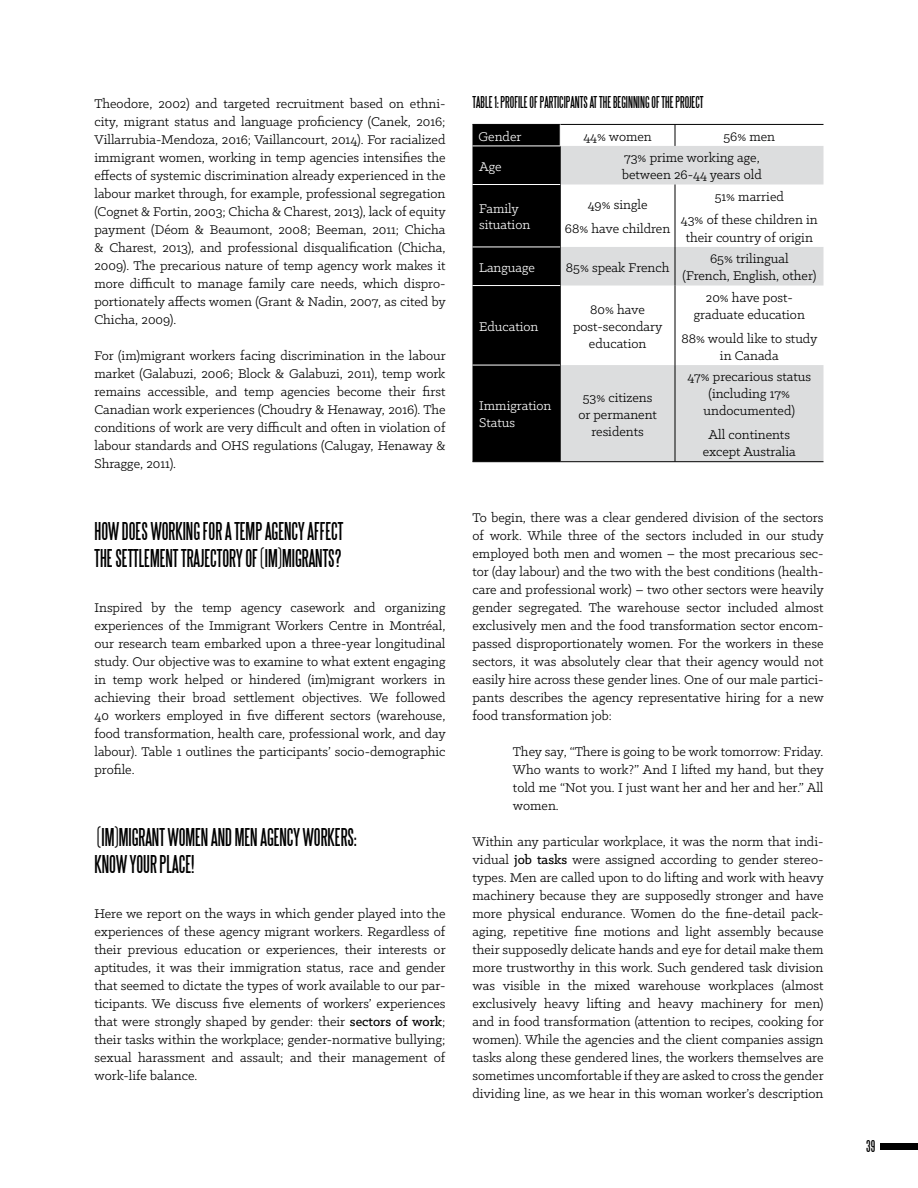
<style>
.page{position:relative;width:918px;height:1188px;background:#fff}
.page>*{position:absolute;margin:0;border:0;box-sizing:border-box;transform-origin:0 0}
.t1{font:22.5px/27px "Steelfish";color:#000}
.t2{font:15px "Steelfish";color:#000}
.t3{font:14.25px/18px "Klinic Slab";color:#000;text-align:center}
.t4{font:14.25px/16.5px "Klinic Slab";color:#fff}
.s1{font-weight:500}
</style>
<div class="page">
<div style="left:880px;top:1143px;width:38px;height:7px;background:#000"></div>
<svg style="left:561px;top:146px;width:263px;height:315px;fill:#dcddde"></svg>
<hr style="left:560px;top:124px;width:115px;height:1px;background:#000">
<hr style="left:675px;top:124px;width:149px;height:1px;background:#000">
<hr style="left:675px;top:185px;width:1px;height:62px;background:#000">
<hr style="left:675px;top:247px;width:1px;height:39px;background:#000">
<hr style="left:675px;top:286px;width:1px;height:79px;background:#000">
<hr style="left:675px;top:365px;width:1px;height:97px;background:#000">
<div style="left:472px;top:124px;width:89px;height:337px;background:#000"></div>
<hr style="left:472px;top:461px;width:88px;height:1px;background:#000">
<hr style="left:560px;top:461px;width:115px;height:1px;background:#000">
<hr style="left:675px;top:461px;width:149px;height:1px;background:#000">
<hr style="left:472px;top:146px;width:88px;height:1px;background:#fff">
<hr style="left:472px;top:184px;width:88px;height:1px;background:#fff">
<hr style="left:472px;top:247px;width:88px;height:1px;background:#fff">
<hr style="left:472px;top:285px;width:88px;height:1px;background:#fff">
<hr style="left:472px;top:365px;width:88px;height:1px;background:#fff">
<svg style="left:675px;top:125px;width:1px;height:21px"></svg>
<p class="t3" style="left:94px;top:94px;width:353px;text-align:justify">Theodore, 2002) and targeted recruitment based on ethni&shy;city, migrant status and language proficiency (Canek, 2016; Villarrubia-Mendoza, 2016; Vaillancourt, 2014). For racialized immigrant women, working in temp agencies intensifies the effects of systemic discrimination already experienced in the labour market through, for example, professional segregation (Cognet &amp; Fortin, 2003; Chicha &amp; Charest, 2013), lack of equity payment (Déom &amp; Beaumont, 2008; Beeman, 2011; Chicha &amp; Charest, 2013), and professional disqualification (Chicha, 2009). The precarious nature of temp agency work makes it more difficult to manage family care needs, which dispro&shy;portionately affects women (Grant &amp; Nadin, 2007, as cited by Chicha, 2009).</p>
<p class="t3" style="left:94px;top:346px;width:353px;text-align:justify">For (im)migrant workers facing discrimination in the labour market (Galabuzi, 2006; Block &amp; Galabuzi, 2011), temp work remains accessible, and temp agencies become their first Canadian work experiences (Choudry &amp; Henaway, 2016). The conditions of work are very difficult and often in violation of labour standards and OHS regulations (Calugay, Henaway &amp; Shragge, 2011).</p>
<h1 class="t1" style="left:94px;top:518px;width:250px">HOW DOES WORKING FOR A TEMP AGENCY AFFECT<br>THE SETTLEMENT TRAJECTORY OF (IM)MIGRANTS?</h1>
<p class="t3" style="left:94px;top:598px;width:353px;text-align:justify">Inspired by the temp agency casework and organizing experiences of the Immigrant Workers Centre in Montréal, our research team embarked upon a three-year longitudinal study. Our objective was to examine to what extent engaging in temp work helped or hindered (im)migrant workers in achieving their broad settlement objectives. We followed 40 workers employed in five different sectors (warehouse, food transformation, health care, professional work, and day labour). Table 1 outlines the participants’ socio-demographic profile.</p>
<h1 class="t1" style="left:94px;top:824px;width:264px">(IM)MIGRANT WOMEN AND MEN AGENCY WORKERS:<br>KNOW YOUR PLACE!</h1>
<p class="t3" style="left:94px;top:904px;width:353px;text-align:justify">Here we report on the ways in which gender played into the experiences of these agency migrant workers. Regardless of their previous education or experiences, their interests or aptitudes, it was their immigration status, race and gender that seemed to dictate the types of work available to our par&shy;ticipants. We discuss five elements of workers’ experiences that were strongly shaped by gender: their <span class="s1">sectors of work</span>; their tasks within the workplace; gender-normative bullying; sexual harassment and assault; and their management of work-life balance.</p>
<p class="t2" style="left:472px;top:94px;width:233px">TABLE 1: PROFILE OF PARTICIPANTS AT THE BEGINNING OF THE PROJECT</p>
<p class="t4" style="left:478px;top:127px;width:45px">Gender</p>
<p class="t3" style="left:583px;top:127px;width:70px">44% women</p>
<p class="t3" style="left:723px;top:127px;width:53px">56% men</p>
<p class="t4" style="left:479px;top:158px;width:24px">Age</p>
<p class="t3" style="left:622px;top:149px;width:141px;line-height:17.1px;text-align:left">73% prime working age, between 26-44 years old</p>
<p class="t4" style="left:479px;top:200px;width:52px">Family situation</p>
<p class="t3" style="left:565px;top:192px;width:107px;line-height:23.9px">49% single<br>68% have children</p>
<p class="t3" style="left:681px;top:184px;width:138px;line-height:23.9px">51% married<br>43% of these children in</p>
<p class="t3" style="left:686px;top:228px;width:129px">their country of origin</p>
<p class="t4" style="left:479px;top:259px;width:57px">Language</p>
<p class="t3" style="left:566px;top:258px;width:105px">85% speak French</p>
<p class="t3" style="left:682px;top:250px;width:135px;line-height:17.1px">65% trilingual<br>(French, English, other)</p>
<p class="t4" style="left:479px;top:318px;width:61px">Education</p>
<p class="t3" style="left:573px;top:300px;width:91px;line-height:17.1px">80% have post-secondary education</p>
<p class="t3" style="left:694px;top:288px;width:113px;line-height:17.1px">20% have post&shy;graduate education</p>
<p class="t3" style="left:681px;top:329px;width:138px;line-height:17.1px">88% would like to study in Canada</p>
<p class="t4" style="left:479px;top:397px;width:74px">Immigration<br>Status</p>
<p class="t3" style="left:578px;top:388px;width:80px;line-height:17.1px">53% citizens or permanent residents</p>
<p class="t3" style="left:688px;top:368px;width:125px;line-height:17.1px">47% precarious status (including 17% undocumented)</p>
<p class="t3" style="left:703px;top:426px;width:95px;line-height:17.1px">All continents except Australia</p>
<p class="t3" style="left:472px;top:508px;width:353px;text-align:justify">To begin, there was a clear gendered division of the sectors of work. While three of the sectors included in our study employed both men and women – the most precarious sec&shy;tor (day labour) and the two with the best conditions (health&shy;care and professional work) – two other sectors were heavily gender segregated. The warehouse sector included almost exclusively men and the food transformation sector encom&shy;passed disproportionately women. For the workers in these sectors, it was absolutely clear that their agency would not easily hire across these gender lines. One of our male partici&shy;pants describes the agency representative hiring for a new food transformation job:</p>
<p class="t3" style="left:513px;top:742px;width:312px;text-align:justify">They say, “There is going to be work tomorrow: Friday.<br>Who wants to work?” And I lifted my hand, but they told me “Not you. I just want her and her and her.” All women.</p>
<p class="t3" style="left:472px;top:832px;width:353px;text-align:justify">Within any particular workplace, it was the norm that indi&shy;vidual <span class="s1">job tasks</span> were assigned according to gender stereo&shy;types. Men are called upon to do lifting and work with heavy machinery because they are supposedly stronger and have more physical endurance. Women do the fine-detail pack&shy;aging, repetitive fine motions and light assembly because their supposedly delicate hands and eye for detail make them more trustworthy in this work. Such gendered task division was visible in the mixed warehouse workplaces (almost exclusively heavy lifting and heavy machinery for men) and in food transformation (attention to recipes, cooking for women). While the agencies and the client companies assign tasks along these gendered lines, the workers themselves are sometimes uncomfortable if they are asked to cross the gender dividing line, as we hear in this woman worker’s description</p>
<p class="t2" style="left:866px;top:1138px;width:11px">39</p>
</div>
